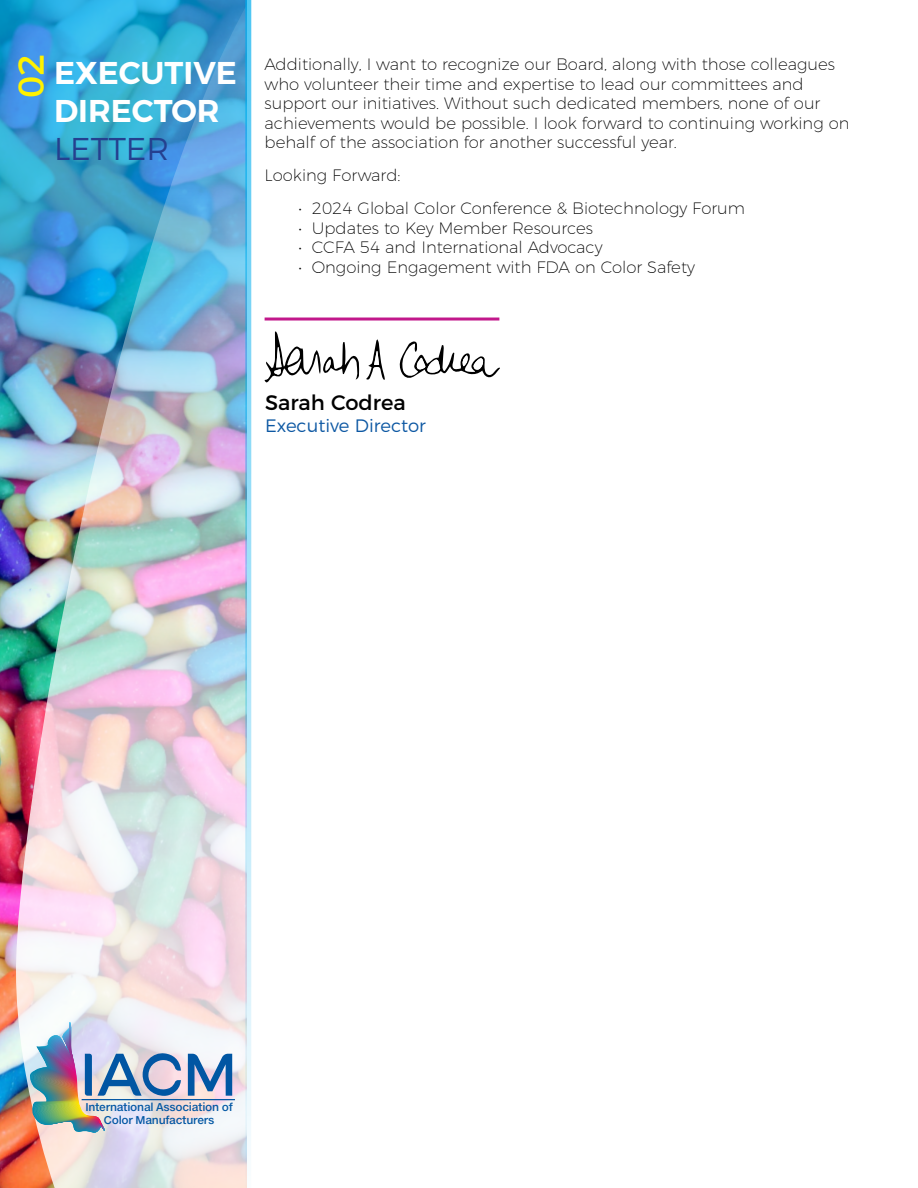
<style>
.page{position:relative;width:918px;height:1188px;background:#fff}
.page>*{position:absolute;margin:0;border:0;box-sizing:border-box;transform-origin:0 0}
.t1{font:36px "Montserrat";color:#fff200}
.t2{font:600 31.5px/37.8px "Montserrat";color:#fff}
.t3{font:300 31.5px "Montserrat";color:#25408f}
.t4{font:21px "Montserrat";color:#000}
.t5{font:300 18px "Montserrat";color:#0d58a3}
.t6{font:200 16.5px/19.5px "Montserrat";color:#000}
.t7{font:500 11.1px/13.2px "Helvetica Neuee Text Pro";letter-spacing:-.025em;color:#0156a3;text-align:center}
</style>
<div class="page">
<img style="left:0;top:577px;width:16px;height:611px">
<img style="left:0;top:0;width:16px;height:577px">
<svg style="left:265px;top:331px;width:235px;height:51px"></svg>
<hr style="left:265px;top:318px;width:234px;height:3px;background:#c2188b">
<img style="left:16px;top:0;width:229px;height:1188px">
<svg style="left:245px;top:0;width:6px;height:1188px;background:#9ad6f1"></svg>
<svg style="left:188px;top:1054px;width:44px;height:42px;background:#7799c5"></svg>
<hr style="left:82px;top:1099px;width:153px;height:1px;background:#0156a3">
<img style="left:30px;top:1022px;width:151px;height:112px">
<h1 class="t1" style="left:2px;top:98px;width:46px;rotate:-90deg">02</h1>
<h2 class="t2" style="left:54px;top:52px;width:184px">EXECUTIVE<br>DIRECTOR</h2>
<h2 class="t3" style="left:54px;top:124px;width:117px">LETTER</h2>
<p class="t6" style="left:265px;top:53px;width:586px">Additionally, I want to recognize our Board, along with those colleagues who volunteer their time and expertise to lead our committees and support our initiatives. Without such dedicated members, none of our achievements would be possible. I look forward to continuing working on behalf of the association for another successful year.</p>
<p class="t6" style="left:265px;top:164px;width:137px">Looking Forward:</p>
<p class="t6" style="left:298px;top:197px;width:448px">• 2024 Global Color Conference &amp; Biotechnology Forum</p>
<p class="t6" style="left:298px;top:217px;width:296px">• Updates to Key Member Resources</p>
<p class="t6" style="left:298px;top:236px;width:306px">• CCFA 54 and International Advocacy</p>
<p class="t6" style="left:298px;top:256px;width:398px">• Ongoing Engagement with FDA on Color Safety</p>
<p class="t4" style="left:265px;top:386px;width:142px">Sarah Codrea</p>
<p class="t5" style="left:265px;top:411px;width:162px">Executive Director</p>
<p class="t7" style="left:85px;top:1100px;width:149px">International Association of<br>Color Manufacturers</p>
</div>
